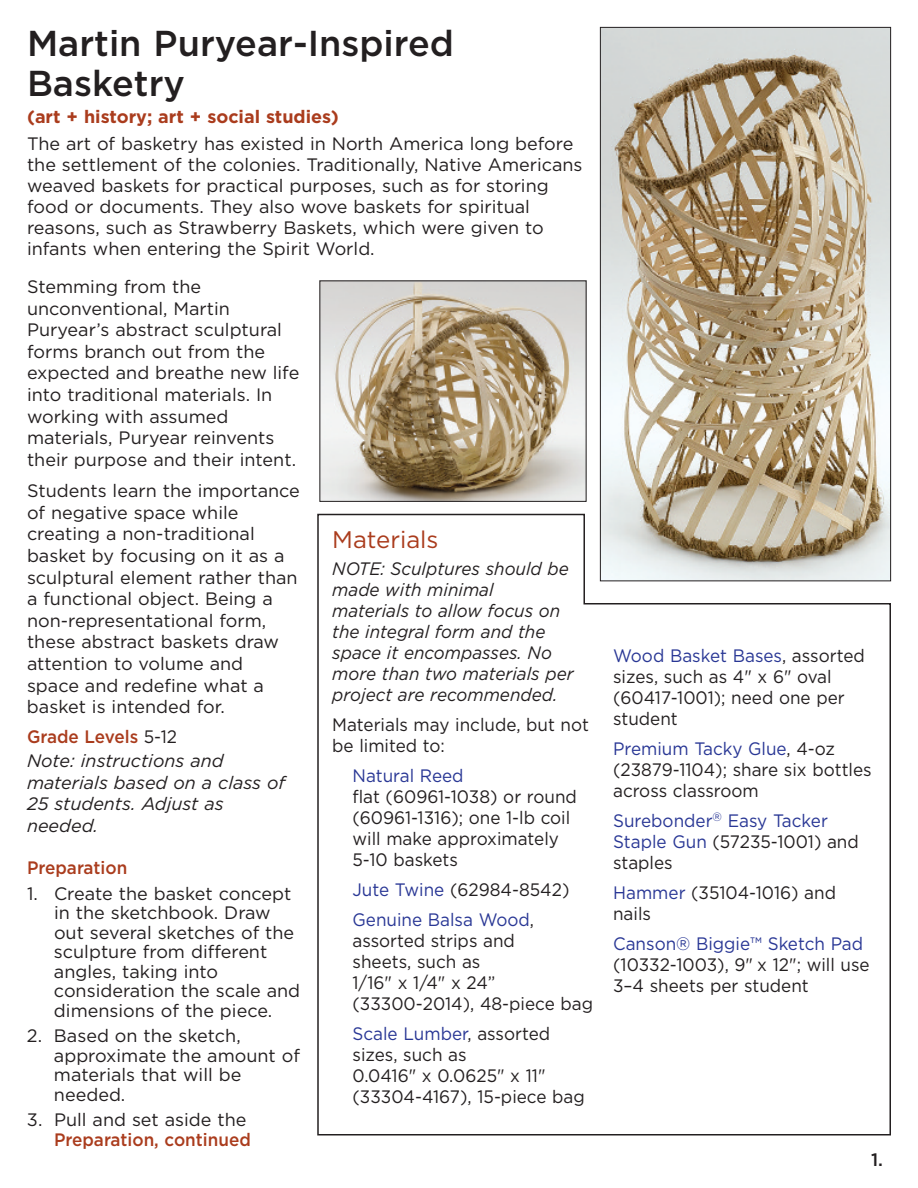
<style>
.page{position:relative;width:918px;height:1188px;background:#fff}
.page>*{position:absolute;margin:0;border:0;box-sizing:border-box;transform-origin:0 0}
.t1{font:500 36px/40.5px "Gotham";color:#231f20}
.t2{font:24px "Gotham";color:#aa3c1d}
.t3{font:18px/21.6px "Gotham";color:#231f20}
.t4{font:18px/21px "Gotham";color:#231f20;scale:.95 1}
.t5{font:italic 18px/21px "Gotham";color:#231f20;scale:.95 1}
.t6{font:18px/21px "Gotham";color:#293795;scale:.95 1}
.t7{font:italic 18px/21.6px "Gotham";color:#231f20}
.t8{font:500 18px "Gotham";color:#aa3c1d;scale:.95 1}
.t9{font:700 18px "Gotham";color:#aa3c1d}
.t10{font:500 18px "Gotham";color:#231f20}
.s1{font-weight:500;font-style:normal;color:#aa3c1d}
.s2{font-style:normal}
.s3{color:#231f20}
.s4{color:#293795}
</style>
<div class="page">
<img style="left:602px;top:29px;width:287px;height:485px">
<img style="left:322px;top:282px;width:262px;height:218px">
<svg style="left:317px;top:514px;width:574px;height:622px"></svg>
<h1 class="t1" style="left:27px;top:23px;width:428px">Martin Puryear-Inspired<br>Basketry</h1>
<p class="t9" style="left:27px;top:107px;width:313px">(art + history; art + social studies)</p>
<p class="t3" style="left:27px;top:134px;width:557px;line-height:21px">The art of basketry has existed in North America long before the settlement of the colonies. Traditionally, Native Americans weaved baskets for practical purposes, such as for storing food or documents. They also wove baskets for spiritual reasons, such as Strawberry Baskets, which were given to infants when entering the Spirit World.</p>
<p class="t3" style="left:27px;top:276px;width:274px">Stemming from the unconventional, Martin<br>Puryear’s abstract sculptural forms branch out from the expected and breathe new life into traditional materials. In working with assumed materials, Puryear reinvents their purpose and their intent.</p>
<p class="t3" style="left:27px;top:480px;width:274px">Students learn the importance of negative space while creating a non-traditional basket by focusing on it as a sculptural element rather than a functional object. Being a non-representational form, these abstract baskets draw attention to volume and<br>space and redefine what a basket is intended for.</p>
<p class="t7" style="left:27px;top:725px;width:198px;line-height:24px"><span class="s1">Grade Levels</span> <span class="s2">5-12<br></span>Note: instructions and</p>
<p class="t7" style="left:27px;top:772px;width:260px">materials based on a class of<br>25 students. Adjust as needed.</p>
<p class="t8" style="left:27px;top:857px;width:107px">Preparation</p>
<p class="t3" style="left:54px;top:884px;width:248px;line-height:19.5px;text-indent:-27px">1. Create the basket concept in the sketchbook. Draw out several sketches of the sculpture from different angles, taking into consideration the scale and dimensions of the piece.</p>
<p class="t3" style="left:54px;top:1026px;width:248px;line-height:19.5px;text-indent:-27px">2. Based on the sketch, approximate the amount of materials that will be needed.</p>
<p class="t3" style="left:27px;top:1109px;width:221px">3. Pull and set aside the</p>
<p class="t8" style="left:54px;top:1129px;width:209px">Preparation, continued</p>
<h2 class="t2" style="left:332px;top:526px;width:108px">Materials</h2>
<p class="t5" style="left:332px;top:558px;width:256px">NOTE: Sculptures should be made with minimal materials to allow focus on the integral form and the space it encompasses. No more than two materials per project are recommended.</p>
<p class="t4" style="left:332px;top:714px;width:272px">Materials may include, but not be limited to:</p>
<p class="t6" style="left:352px;top:765px;width:118px">Natural Reed</p>
<p class="t4" style="left:352px;top:786px;width:238px">flat (60961-1038) or round (60961-1316); one 1-lb coil will make approximately<br>5-10 baskets</p>
<p class="t6" style="left:353px;top:875px;width:230px;line-height:30px">Jute Twine <span class="s3">(62984-8542)<br></span>Genuine Balsa Wood<span class="s3">,</span></p>
<p class="t4" style="left:353px;top:930px;width:255px">assorted strips and<br>sheets, such as<br>1/16" x 1/4" x 24” (33300-2014), 48-piece bag</p>
<p class="t4" style="left:353px;top:1023px;width:246px"><span class="s4">Scale Lumber</span>, assorted sizes, such as<br>0.0416" x 0.0625" x 11" (33304-4167), 15-piece bag</p>
<p class="t4" style="left:613px;top:646px;width:266px"><span class="s4">Wood Basket Bases</span>, assorted sizes, such as 4" x 6" oval (60417-1001); need one per student</p>
<p class="t4" style="left:613px;top:739px;width:274px"><span class="s4">Premium Tacky Glue</span>, 4-oz (23879-1104); share six bottles across classroom</p>
<p class="t6" style="left:613px;top:811px;width:260px">Surebonder<sup>®</sup> Easy Tacker<br>Staple Gun <span class="s3">(57235-1001) and staples</span></p>
<p class="t4" style="left:613px;top:883px;width:236px"><span class="s4">Hammer</span> (35104-1016) and nails</p>
<p class="t6" style="left:613px;top:934px;width:265px">Canson® Biggie™ Sketch Pad</p>
<p class="t4" style="left:613px;top:955px;width:272px">(10332-1003), 9" x 12"; will use<br>3–4 sheets per student</p>
<p class="t10" style="left:871px;top:1150px;width:13px">1.</p>
</div>
